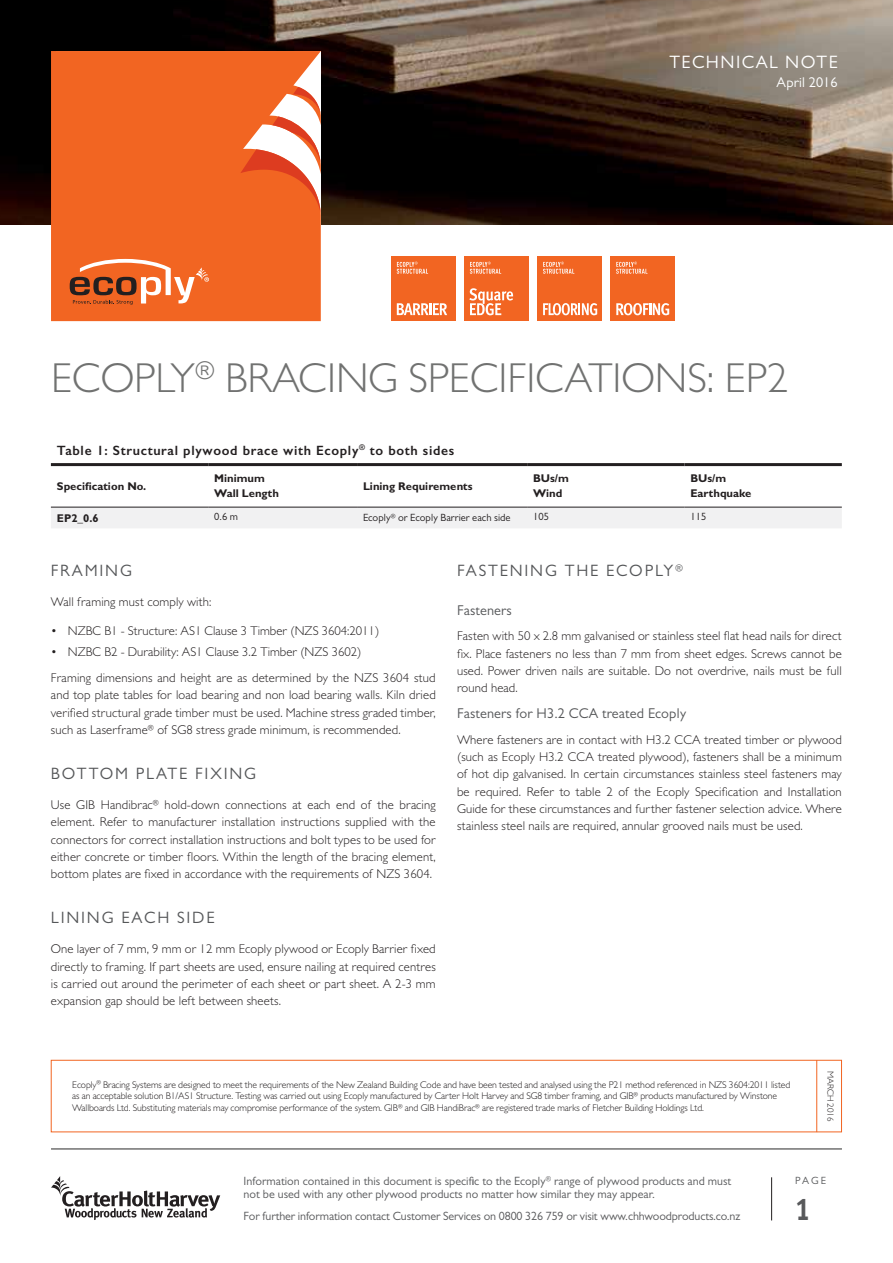
<style>
.page{position:relative;width:893px;height:1263px;background:#fff}
.page>*{position:absolute;margin:0;border:0;box-sizing:border-box;transform-origin:0 0}
.t1{font:300 42px "Gill Sans MT Pro";color:#717271}
.t2{font:31.5px "Meta Cond Bold LF";color:#58595b}
.t3{font:18px "Gill Sans MT Pro";letter-spacing:.08em;color:#fff}
.t4{font:16.5px "Gill Sans MT Pro";letter-spacing:.11em;color:#555759}
.t5{font:14.25px "Gill Sans MT Pro";letter-spacing:.01em;color:#555759}
.t6{font:14.25px "Gill Sans MT Pro";letter-spacing:.01em;color:#fff}
.t7{font:600 13.5px "Gill Sans";letter-spacing:.05em;color:#231f20}
.t8{font:300 12.75px/17.2px "Gill Sans MT Pro";letter-spacing:.01em;color:#231f20;text-align:justify}
.t9{font:12px/13.5px "Gill Sans MT Pro";color:#58595b}
.t10{font:700 11.25px/15.1px "Gill Sans MT Pro";color:#231f20}
.t11{font:10.5px "Gill Sans MT Pro";color:#231f20}
.t12{font:10.5px "Gill Sans MT Pro";color:#58595b}
.t13{font:300 9.75px/11.7px "Gill Sans MT Pro";letter-spacing:-.01em;color:#231f20}
.t14{font:300 9px "Gill Sans MT Pro";letter-spacing:-.01em;color:#231f20}
</style>
<div class="page">
<svg style="left:51px;top:1176px;width:169px;height:44px"></svg>
<img style="left:0;top:0;width:893px;height:224px">
<hr style="left:51px;top:1148px;width:791px;height:2px;background:#717271">
<hr style="left:771px;top:1177px;width:1px;height:43px;background:#231f20">
<div style="left:51px;top:51px;width:270px;height:270px;background:#f26522"></div>
<svg style="left:70px;top:259px;width:139px;height:46px;background:#dc7545"></svg>
<svg style="left:240px;top:87px;width:81px;height:126px"></svg>
<div style="left:51px;top:1060px;width:791px;height:72px;border:1px solid #f26522"></div>
<hr style="left:816px;top:1060px;width:1px;height:72px;background:#f26522">
<div style="left:51px;top:508px;width:791px;height:20px;background:#f1f1f2"></div>
<hr style="left:51px;top:463px;width:157px;height:3px;background:#231f20">
<hr style="left:208px;top:463px;width:149px;height:3px;background:#231f20">
<hr style="left:357px;top:463px;width:170px;height:3px;background:#231f20">
<hr style="left:527px;top:463px;width:157px;height:3px;background:#231f20">
<hr style="left:684px;top:463px;width:158px;height:3px;background:#231f20">
<hr style="left:357px;top:507px;width:170px;height:1px;background:#231f20">
<hr style="left:51px;top:507px;width:157px;height:1px;background:#231f20">
<hr style="left:208px;top:507px;width:149px;height:1px;background:#231f20">
<hr style="left:527px;top:507px;width:157px;height:1px;background:#231f20">
<hr style="left:684px;top:507px;width:158px;height:1px;background:#231f20">
<div style="left:391px;top:256px;width:65px;height:65px;background:#f26522"></div>
<svg style="left:397px;top:262px;width:31px;height:12px"></svg>
<svg style="left:397px;top:303px;width:50px;height:12px"></svg>
<div style="left:537px;top:256px;width:65px;height:65px;background:#f26522"></div>
<svg style="left:543px;top:262px;width:31px;height:12px"></svg>
<svg style="left:543px;top:303px;width:54px;height:12px"></svg>
<div style="left:611px;top:256px;width:64px;height:65px;background:#f26522"></div>
<svg style="left:616px;top:262px;width:31px;height:12px"></svg>
<svg style="left:616px;top:303px;width:53px;height:12px"></svg>
<div style="left:464px;top:256px;width:65px;height:65px;background:#f26522"></div>
<svg style="left:470px;top:262px;width:31px;height:12px"></svg>
<svg style="left:469px;top:288px;width:44px;height:27px"></svg>
<h3 class="t3" style="left:669px;top:51px;width:170px">TECHNICAL NOTE</h3>
<p class="t6" style="left:776px;top:74px;width:63px">April 2016</p>
<h1 class="t1" style="left:51px;top:353px;width:738px">ECOPLY<sup>®</sup> BRACING SPECIFICATIONS: EP2</h1>
<p class="t7" style="left:57px;top:442px;width:399px">Table 1: Structural plywood brace with Ecoply<sup>®</sup> to both sides</p>
<p class="t10" style="left:57px;top:478px;width:91px">Specification No.</p>
<p class="t10" style="left:214px;top:470px;width:66px">Minimum<br>Wall Length</p>
<p class="t10" style="left:363px;top:478px;width:111px">Lining Requirements</p>
<p class="t10" style="left:533px;top:470px;width:37px">BUs/m<br>Wind</p>
<p class="t10" style="left:690px;top:470px;width:63px">BUs/m<br>Earthquake</p>
<p class="t10" style="left:57px;top:510px;width:43px">EP2_0.6</p>
<p class="t11" style="left:214px;top:510px;width:25px">0.6 m</p>
<p class="t11" style="left:363px;top:511px;width:149px">Ecoply<sup>®</sup> or Ecoply Barrier each side</p>
<p class="t11" style="left:533px;top:510px;width:17px">105</p>
<p class="t11" style="left:690px;top:510px;width:17px">115</p>
<p class="t4" style="left:51px;top:561px;width:83px">FRAMING</p>
<p class="t8" style="left:51px;top:593px;width:162px">Wall framing must comply with:</p>
<p class="t8" style="left:51px;top:622px;width:330px">• NZBC B1 - Structure: AS1 Clause 3 Timber (NZS 3604:2011)</p>
<p class="t8" style="left:51px;top:639px;width:386px;line-height:25.8px">• NZBC B2 - Durability: AS1 Clause 3.2 Timber (NZS 3602)<br>Framing dimensions and height are as determined by the NZS 3604 stud</p>
<p class="t8" style="left:51px;top:686px;width:386px">and top plate tables for load bearing and non load bearing walls. Kiln dried verified structural grade timber must be used. Machine stress graded timber, such as Laserframe<sup>®</sup> of SG8 stress grade minimum, is recommended.</p>
<p class="t4" style="left:51px;top:764px;width:207px">BOTTOM PLATE FIXING</p>
<p class="t8" style="left:51px;top:796px;width:386px">Use GIB Handibrac<sup>®</sup> hold-down connections at each end of the bracing element. Refer to manufacturer installation instructions supplied with the connectors for correct installation instructions and bolt types to be used for either concrete or timber floors. Within the length of the bracing element, bottom plates are fixed in accordance with the requirements of NZS 3604.</p>
<p class="t4" style="left:51px;top:908px;width:165px">LINING EACH SIDE</p>
<p class="t8" style="left:51px;top:940px;width:386px">One layer of 7 mm, 9 mm or 12 mm Ecoply plywood or Ecoply Barrier fixed directly to framing. If part sheets are used, ensure nailing at required centres is carried out around the perimeter of each sheet or part sheet. A 2-3 mm expansion gap should be left between sheets.</p>
<p class="t4" style="left:457px;top:561px;width:227px">FASTENING THE ECOPLY<sup>®</sup></p>
<p class="t5" style="left:457px;top:601px;width:56px">Fasteners</p>
<p class="t8" style="left:457px;top:627px;width:386px">Fasten with 50 x 2.8 mm galvanised or stainless steel flat head nails for direct fix. Place fasteners no less than 7 mm from sheet edges. Screws cannot be used. Power driven nails are suitable. Do not overdrive, nails must be full round head.</p>
<p class="t5" style="left:457px;top:705px;width:231px">Fasteners for H3.2 CCA treated Ecoply</p>
<p class="t8" style="left:457px;top:731px;width:386px">Where fasteners are in contact with H3.2 CCA treated timber or plywood (such as Ecoply H3.2 CCA treated plywood), fasteners shall be a minimum of hot dip galvanised. In certain circumstances stainless steel fasteners may be required. Refer to table 2 of the Ecoply Specification and Installation Guide for these circumstances and further fastener selection advice. Where stainless steel nails are required, annular grooved nails must be used.</p>
<p class="t13" style="left:72px;top:1078px;width:720px">Ecoply<sup>®</sup> Bracing Systems are designed to meet the requirements of the New Zealand Building Code and have been tested and analysed using the P21 method referenced in NZS 3604:2011 listed as an acceptable solution B1/AS1 Structure. Testing was carried out using Ecoply manufactured by Carter Holt Harvey and SG8 timber framing, and GIB<sup>®</sup> products manufactured by Winstone<br>Wallboards Ltd. Substituting materials may compromise performance of the system. GIB<sup>®</sup> and GIB HandiBrac<sup>®</sup> are registered trade marks of Fletcher Building Holdings Ltd.</p>
<p class="t14" style="left:836px;top:1071px;width:52px;rotate:90deg">MARCH 2016</p>
<p class="t9" style="left:244px;top:1174px;width:489px">Information contained in this document is specific to the Ecoply<sup>®</sup> range of plywood products and must not be used with any other plywood products no matter how similar they may appear.</p>
<p class="t9" style="left:244px;top:1209px;width:498px">For further information contact Customer Services on 0800 326 759 or visit www.chhwoodproducts.co.nz</p>
<p class="t12" style="left:795px;top:1175px;width:32px">PAGE</p>
<h2 class="t2" style="left:795px;top:1191px;width:17px">1</h2>
</div>
